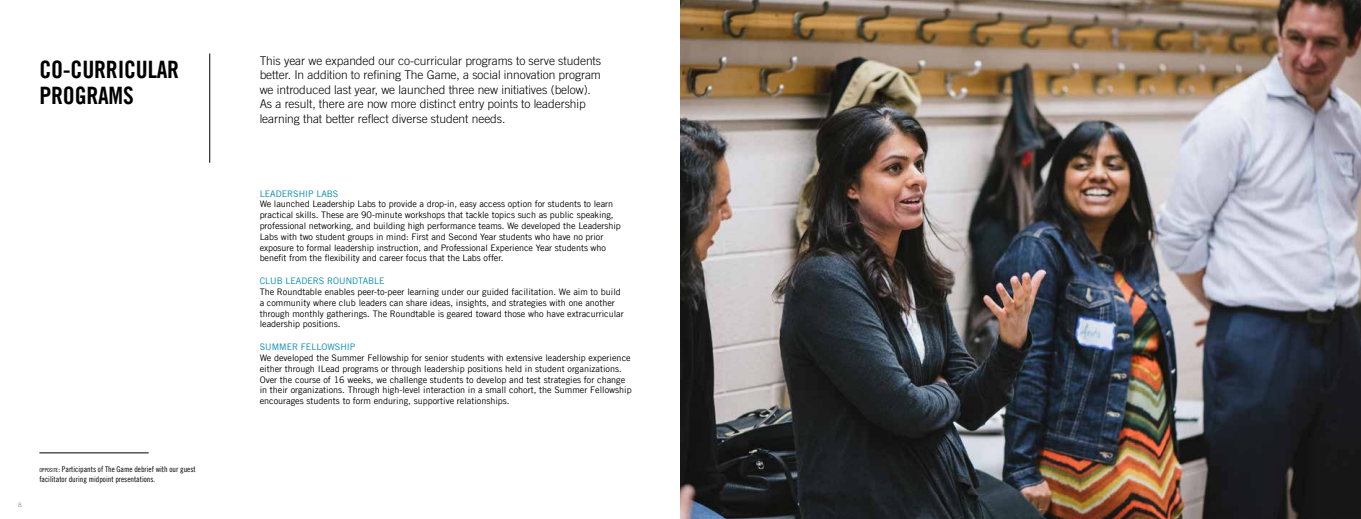
<style>
.page{position:relative;width:1361px;height:519px;background:#fff}
.page>*{position:absolute;margin:0;border:0;box-sizing:border-box;transform-origin:0 0}
.t1{font:24px/26px "Trade Gothic LT Com Bd Cn 20";letter-spacing:-.01em;color:#000}
.t2{font:300 12px/14.4px "Trade Gothic LT Com";letter-spacing:-.005em;color:#000}
.t3{font:9px/10.8px "Trade Gothic LT Com";color:#000}
.t4{font:9px "Trade Gothic LT Com";color:#008ab0}
.t5{font:8px/9.6px "Trade Gothic LT Com Cn 18";color:#000}
.t6{font:6px "Trade Gothic LT Com";color:#8f9090}
.s1{font-size:5.6px}
.s2{font-style:inherit}
</style>
<div class="page">
<hr style="left:209px;top:53px;width:1px;height:110px;background:#000">
<img style="left:680px;top:0;width:681px;height:519px">
<hr style="left:39px;top:452px;width:110px;height:1px;background:#000">
<h1 class="t1" style="left:39px;top:56px;width:141px">CO-CURRICULAR<br>PROGRAMS</h1>
<p class="t2" style="left:260px;top:53px;width:343px">This year we expanded our co-curricular programs to serve students better. In addition to refining The Game, a social innovation program we introduced last year, we launched three new initiatives (below).<br>As a result, there are now more distinct entry points to leadership learning that better reflect diverse student needs.</p>
<p class="t6" style="left:18px;top:501px;width:5px">8</p>
<p class="t5" style="left:39px;top:464px;width:158px"><span class="s1">OPPOSITE</span><span class="s2">:</span> Participants of The Game debrief with our guest facilitator during midpoint presentations.</p>
<p class="t4" style="left:260px;top:188px;width:80px">LEADERSHIP LABS</p>
<p class="t3" style="left:260px;top:199px;width:363px">We launched Leadership Labs to provide a drop-in, easy access option for students to learn practical skills. These are 90-minute workshops that tackle topics such as public speaking, professional networking, and building high performance teams. We developed the Leadership Labs with two student groups in mind: First and Second Year students who have no prior exposure to formal leadership instruction, and Professional Experience Year students who benefit from the flexibility and career focus that the Labs offer.</p>
<p class="t4" style="left:260px;top:275px;width:127px">CLUB LEADERS ROUNDTABLE</p>
<p class="t3" style="left:260px;top:286px;width:365px">The Roundtable enables peer-to-peer learning under our guided facilitation. We aim to build a community where club leaders can share ideas, insights, and strategies with one another through monthly gatherings. The Roundtable is geared toward those who have extracurricular leadership positions.</p>
<p class="t4" style="left:260px;top:341px;width:97px">SUMMER FELLOWSHIP</p>
<p class="t3" style="left:260px;top:352px;width:373px">We developed the Summer Fellowship for senior students with extensive leadership experience either through ILead programs or through leadership positions held in student organizations.<br>Over the course of 16 weeks, we challenge students to develop and test strategies for change in their organizations. Through high-level interaction in a small cohort, the Summer Fellowship encourages students to form enduring, supportive relationships.</p>
</div>
